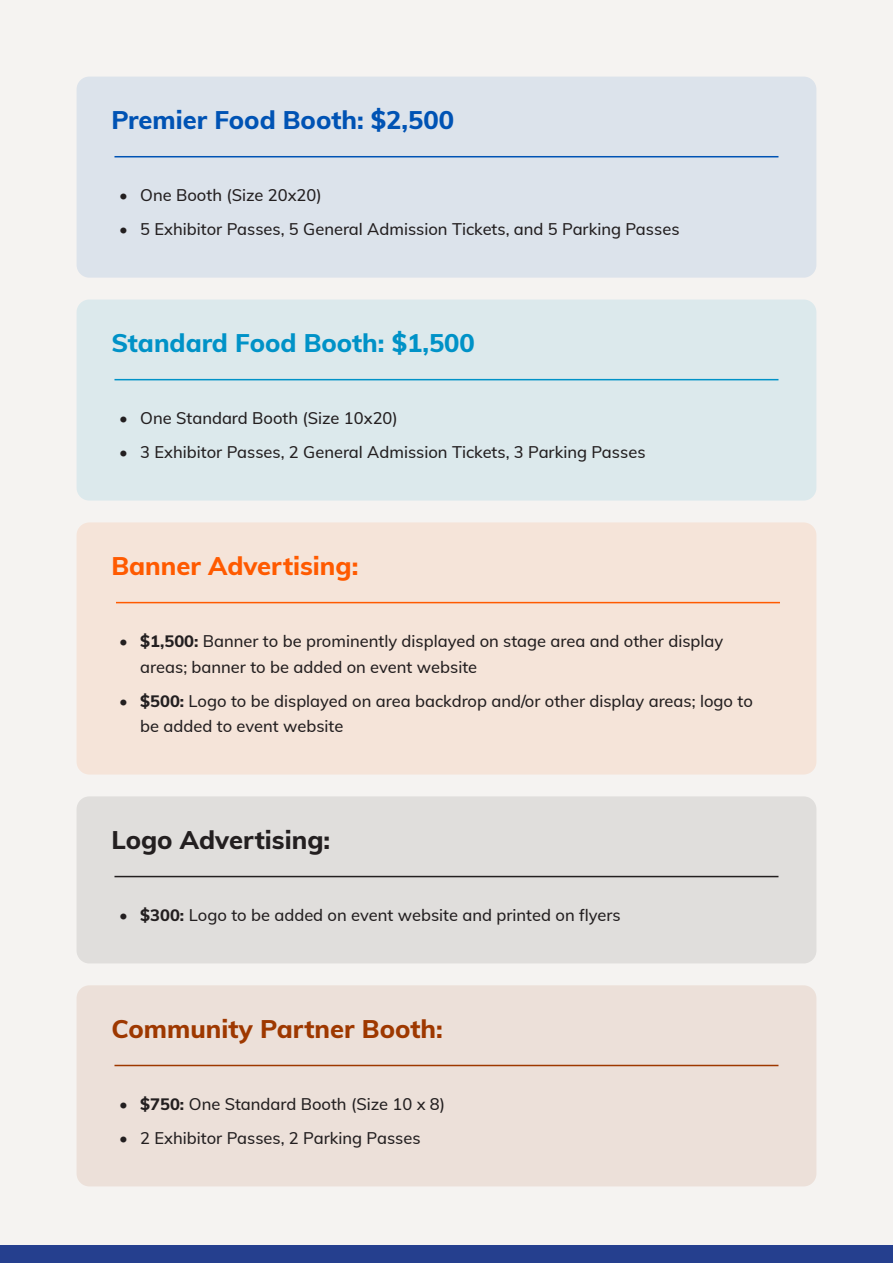
<style>
.page{position:relative;width:893px;height:1263px;background:#f5f3f1}
.page>*{position:absolute;margin:0;border:0;box-sizing:border-box;transform-origin:0 0}
.Heading{font:800 25.5px "Muli";color:#0092c7}
.Heading-2{font:800 25.5px "Muli";color:#0053b4}
.Heading-3{font:800 25.5px "Muli";color:#9e3800}
.Heading-4{font:800 25.5px "Muli";color:#ff5a00}
.Heading-5{font:800 25.5px "Muli";color:#231f20}
.t1{font:500 16.5px/25.5px "Muli";color:#231f20}
.s1{font-weight:800}
</style>
<div class="page">
<div style="left:0;top:1245px;width:893px;height:18px;background:#253f8e"></div>
<div style="left:77px;top:77px;width:739px;height:201px;background:#dce3eb;border-radius:13px"></div>
<hr style="left:114px;top:156px;width:664px;height:1px;background:#0053b4">
<div style="left:77px;top:299px;width:739px;height:202px;background:#dce9ec;border-radius:13px"></div>
<hr style="left:114px;top:379px;width:664px;height:1px;background:#0092c7">
<div style="left:77px;top:522px;width:739px;height:252px;background:#f5e4d9;border-radius:13px"></div>
<hr style="left:116px;top:602px;width:664px;height:1px;background:#ff5a00">
<div style="left:77px;top:796px;width:739px;height:167px;background:#e0dedc;border-radius:13px"></div>
<hr style="left:114px;top:876px;width:664px;height:1px;background:#231f20">
<div style="left:77px;top:985px;width:739px;height:201px;background:#ece0d9;border-radius:13px"></div>
<hr style="left:114px;top:1065px;width:664px;height:1px;background:#9e3800">
<p class="Heading-2" style="left:111px;top:101px;width:344px">Premier Food Booth: $2,500</p>
<p class="t1" style="left:119px;top:182px;width:204px">• One Booth (Size 20x20)</p>
<p class="t1" style="left:119px;top:216px;width:562px">• 5 Exhibitor Passes, 5 General Admission Tickets, and 5 Parking Passes</p>
<p class="Heading" style="left:111px;top:324px;width:365px">Standard Food Booth: $1,500</p>
<p class="t1" style="left:119px;top:405px;width:280px">• One Standard Booth (Size 10x20)</p>
<p class="t1" style="left:119px;top:439px;width:528px">• 3 Exhibitor Passes, 2 General Admission Tickets, 3 Parking Passes</p>
<p class="Heading-4" style="left:111px;top:547px;width:249px">Banner Advertising:</p>
<p class="t1" style="left:140px;top:627px;width:584px;text-indent:-21px">• <span class="s1">$1,500:</span> Banner to be prominently displayed on stage area and other display areas; banner to be added on event website</p>
<p class="t1" style="left:140px;top:687px;width:614px;text-indent:-21px">• <span class="s1">$500:</span> Logo to be displayed on area backdrop and/or other display areas; logo to be added to event website</p>
<p class="Heading-5" style="left:111px;top:821px;width:220px">Logo Advertising:</p>
<p class="t1" style="left:119px;top:901px;width:503px">• <span class="s1">$300:</span> Logo to be added on event website and printed on flyers</p>
<p class="Heading-3" style="left:111px;top:1010px;width:333px">Community Partner Booth:</p>
<p class="t1" style="left:119px;top:1090px;width:328px">• <span class="s1">$750:</span> One Standard Booth (Size 10 x 8)</p>
<p class="t1" style="left:119px;top:1124px;width:303px">• 2 Exhibitor Passes, 2 Parking Passes</p>
</div>
